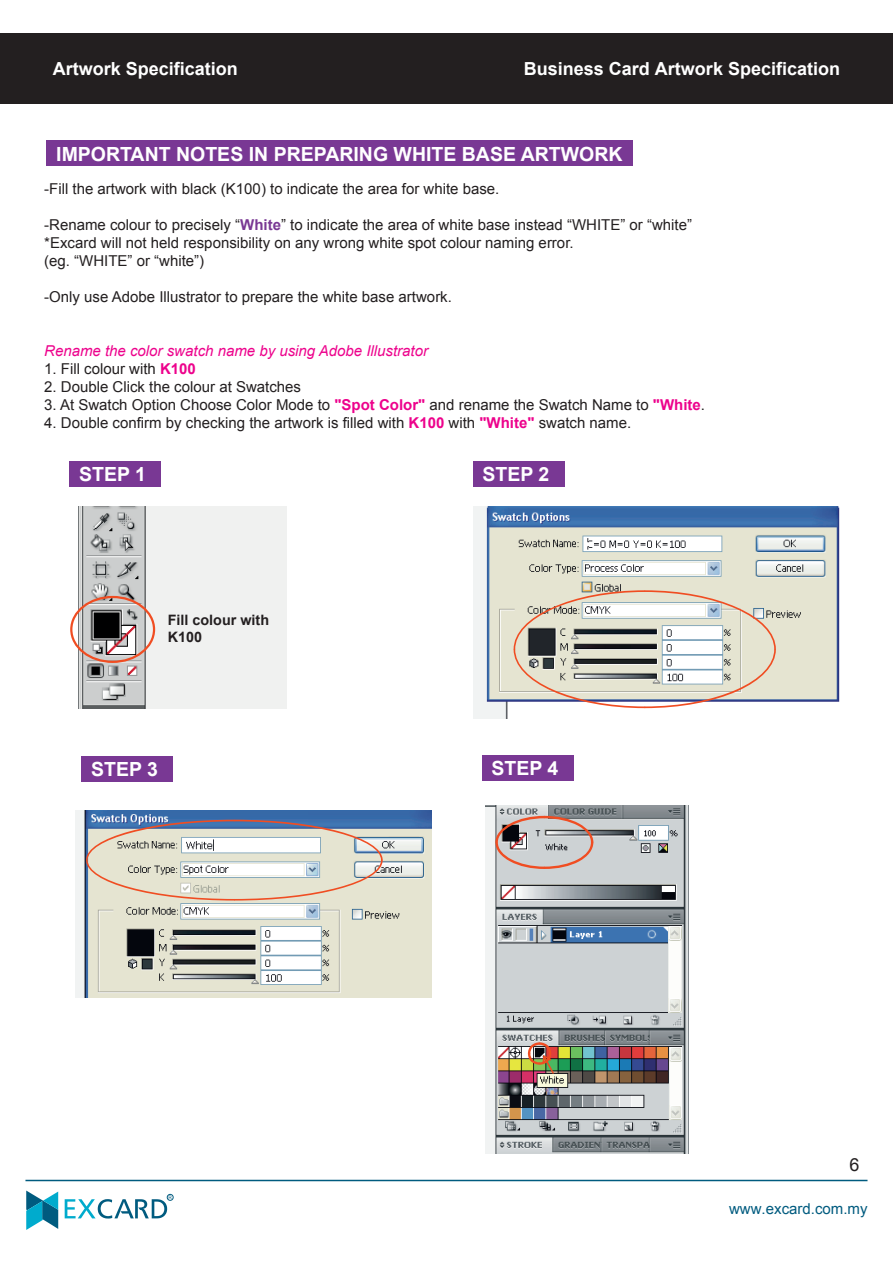
<style>
.page{position:relative;width:893px;height:1263px;background:#fff}
.page>*{position:absolute;margin:0;border:0;box-sizing:border-box;transform-origin:0 0}
.t1{font:700 19.5px "Arial";color:#fff}
.t2{font:700 18px "Arial";color:#fff}
.t3{font:18px "Arial";color:#231f20}
.t4{font:15px/18px "Arial";color:#231f20}
.t5{font:italic 15px "Arial";color:#ed028c}
.t6{font:15px "Arial";color:#005b7f}
.t7{font:700 14.4px/17.2px "Arial";color:#231f20}
.t8{font:4.8px "Arial";color:#005b7f}
.s1{font-weight:700;color:#793894}
.s2{font-weight:700;color:#ed028c}
</style>
<div class="page">
<div style="left:0;top:33px;width:893px;height:71px;background:#231f20"></div>
<svg style="left:26px;top:1190px;width:32px;height:40px"></svg>
<svg style="left:65px;top:1194px;width:108px;height:24px"></svg>
<hr style="left:25px;top:1180px;width:842px;height:1px;background:#005b7f">
<div style="left:47px;top:141px;width:586px;height:25px;background:#793894"></div>
<div style="left:70px;top:461px;width:91px;height:26px;background:#793894"></div>
<div style="left:82px;top:756px;width:91px;height:26px;background:#793894"></div>
<div style="left:473px;top:461px;width:92px;height:26px;background:#793894"></div>
<div style="left:482px;top:755px;width:92px;height:26px;background:#793894"></div>
<img style="left:473px;top:506px;width:367px;height:212px">
<svg style="left:514px;top:590px;width:262px;height:118px"></svg>
<img style="left:76px;top:810px;width:355px;height:187px">
<svg style="left:86px;top:820px;width:297px;height:80px"></svg>
<img style="left:486px;top:806px;width:202px;height:347px">
<svg style="left:495px;top:816px;width:98px;height:53px"></svg>
<svg style="left:528px;top:1042px;width:26px;height:32px"></svg>
<img style="left:78px;top:506px;width:208px;height:203px">
<div style="left:70px;top:596px;width:85px;height:67px;border:2px solid #f04d22;border-radius:50%"></div>
<p class="t2" style="left:53px;top:57px;width:187px">Artwork Specification</p>
<p class="t2" style="left:524px;top:57px;width:318px">Business Card Artwork Specification</p>
<h1 class="t1" style="left:56px;top:141px;width:568px">IMPORTANT NOTES IN PREPARING WHITE BASE ARTWORK</h1>
<p class="t4" style="left:44px;top:179px;width:457px">-Fill the artwork with black (K100) to indicate the area for white base.</p>
<p class="t4" style="left:44px;top:215px;width:649px">-Rename colour to precisely “<span class="s1">White</span>” to indicate the area of white base instead “WHITE” or “white” *Excard will not held responsibility on any wrong white spot colour naming error.<br>(eg. “WHITE” or “white”)</p>
<p class="t4" style="left:44px;top:287px;width:409px">-Only use Adobe Illustrator to prepare the white base artwork.</p>
<p class="t5" style="left:44px;top:341px;width:385px">Rename the color swatch name by using Adobe Illustrator</p>
<p class="t4" style="left:44px;top:359px;width:153px">1. Fill colour with <span class="s2">K100</span></p>
<p class="t4" style="left:44px;top:377px;width:258px">2. Double Click the colour at Swatches</p>
<p class="t4" style="left:44px;top:395px;width:662px">3. At Swatch Option Choose Color Mode to <span class="s2">"Spot Color"</span> and rename the Swatch Name to <span class="s2">"White</span>.</p>
<p class="t4" style="left:44px;top:413px;width:588px">4. Double confirm by checking the artwork is filled with <span class="s2">K100</span> with <span class="s2">"White"</span> swatch name.</p>
<h1 class="t1" style="left:79px;top:461px;width:68px">STEP 1</h1>
<p class="t7" style="left:168px;top:612px;width:103px">Fill colour with<br>K100</p>
<h1 class="t1" style="left:91px;top:756px;width:68px">STEP 3</h1>
<p class="t8" style="left:169px;top:1194px;width:5px">R</p>
<h1 class="t1" style="left:483px;top:461px;width:68px">STEP 2</h1>
<h1 class="t1" style="left:492px;top:755px;width:68px">STEP 4</h1>
<p class="t3" style="left:849px;top:1152px;width:12px">6</p>
<p class="t6" style="left:729px;top:1199px;width:140px">www.excard.com.my</p>
</div>
